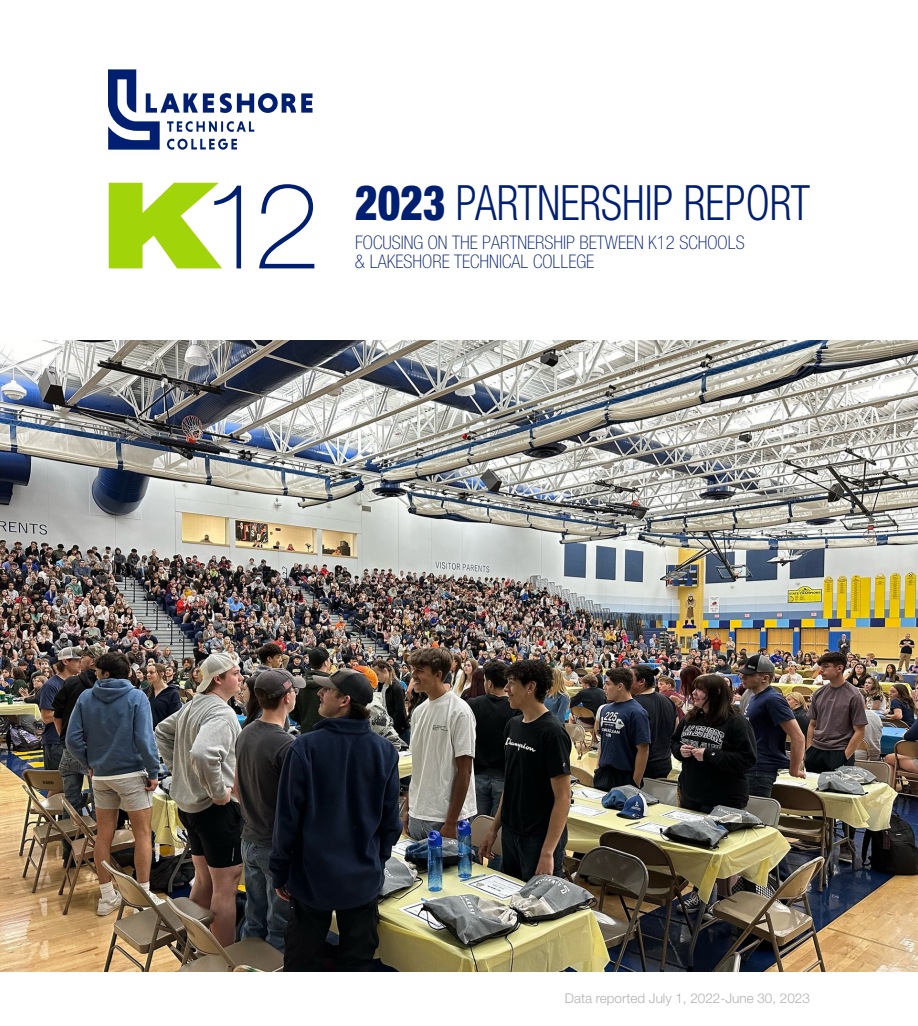
<style>
.page{position:relative;width:918px;height:1026px;background:#fff}
.page>*{position:absolute;margin:0;border:0;box-sizing:border-box;transform-origin:0 0}
.t1{font:100 120px "Helvetica Neue";color:#001f70}
.t2{font:300 condensed 48.75px "Helvetica Neue";color:#001f70;scale:.89 1}
.t3{font:100 condensed 18.75px/19.5px "Helvetica Neue";color:#001f70}
.Program_Options_List_-_White{font:300 13.5px "Helvetica Neue";color:#b1b2b4}
.s1{font-weight:900;font-stretch:expanded;color:#a2d40a}
.s2{font-weight:900}
</style>
<div class="page">
<svg style="left:108px;top:69px;width:205px;height:81px"></svg>
<img style="left:0;top:340px;width:918px;height:632px">
<p class="t1" style="left:100px;top:157px;width:221px"><span class="s1">K</span>12</p>
<p class="t2" style="left:355px;top:175px;width:512px"><span class="s2">2023</span> PARTNERSHIP REPORT</p>
<p class="t3" style="left:355px;top:232px;width:391px">FOCUSING ON THE PARTNERSHIP BETWEEN K12 SCHOOLS &amp; LAKESHORE TECHNICAL COLLEGE</p>
<p class="Program_Options_List_-_White" style="left:565px;top:990px;width:247px">Data reported July 1, 2022-June 30, 2023</p>
</div>
